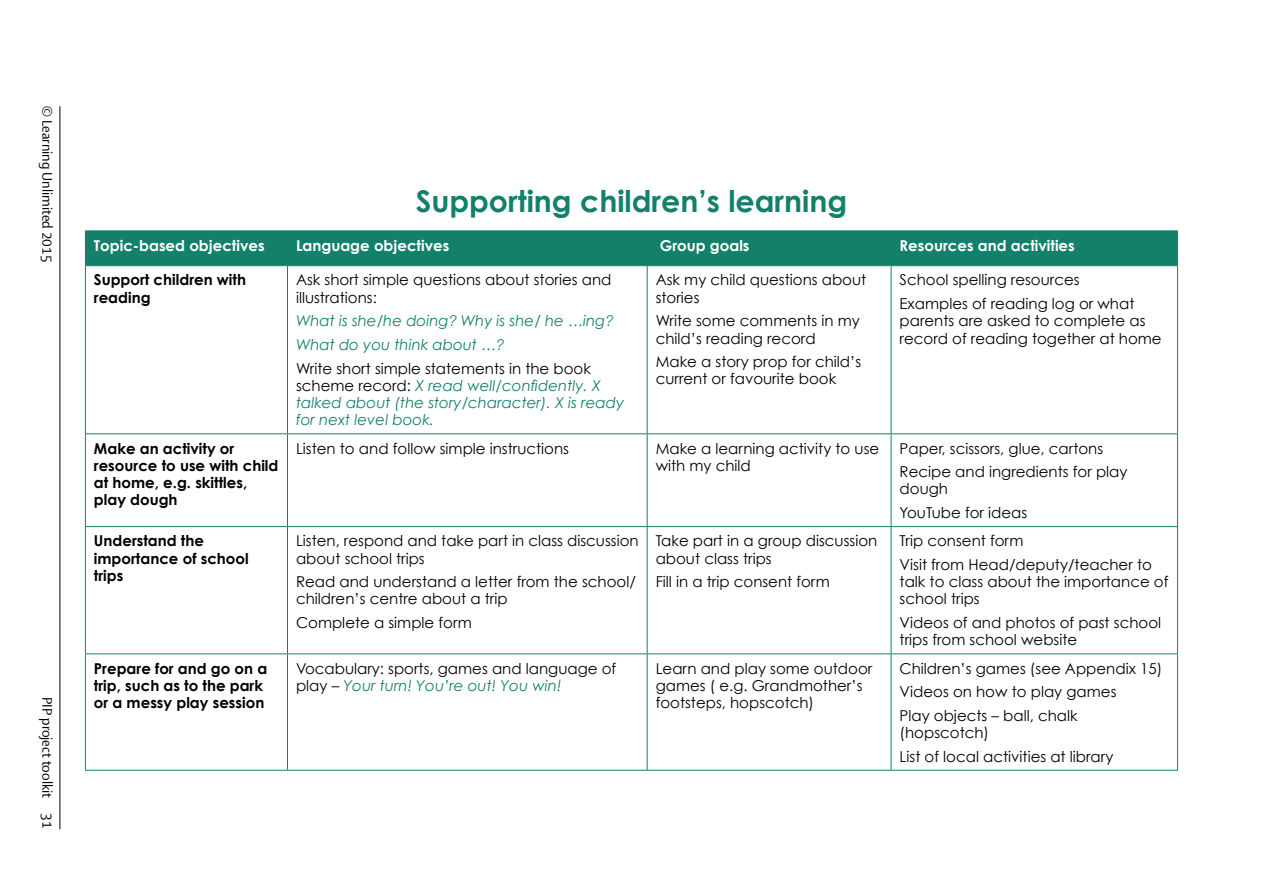
<style>
.page{position:relative;width:1263px;height:893px;background:#fff}
.page>*{position:absolute;margin:0;border:0;box-sizing:border-box;transform-origin:0 0}
.t1{font:700 30px "Century Gothic";color:#13806b}
.t2{font:15px/17.2px "Century Gothic";color:#000}
.t3{font:700 15px/17.2px "Century Gothic";color:#000}
.t4{font:italic 15px/23.7px "Century Gothic";color:#13806b}
.t5{font:700 15px "Century Gothic";color:#fff}
.t6{font:15px "Shaker R";color:#000}
.s1{font-family:"Helvetica Neue LT Std";font-weight:300}
.s2{font-style:normal;color:#000}
.s3{font-style:italic;color:#13806b}
</style>
<div class="page">
<hr style="left:60px;top:106px;width:1px;height:723px;background:#000">
<div style="left:86px;top:231px;width:1091px;height:34px;background:#13806b"></div>
<svg style="left:86px;top:266px;width:1091px;height:504px"></svg>
<hr style="left:287px;top:231px;width:1px;height:34px;background:#13806b">
<hr style="left:647px;top:231px;width:1px;height:34px;background:#13806b">
<hr style="left:891px;top:231px;width:1px;height:34px;background:#13806b">
<hr style="left:85px;top:265px;width:202px;height:1px;background:#13806b">
<hr style="left:287px;top:265px;width:360px;height:1px;background:#13806b">
<hr style="left:287px;top:266px;width:1px;height:167px;background:#13806b">
<hr style="left:647px;top:265px;width:244px;height:1px;background:#13806b">
<hr style="left:647px;top:266px;width:1px;height:167px;background:#13806b">
<hr style="left:891px;top:265px;width:287px;height:1px;background:#13806b">
<hr style="left:891px;top:266px;width:1px;height:167px;background:#13806b">
<hr style="left:85px;top:433px;width:202px;height:1px;background:#13806b">
<hr style="left:287px;top:433px;width:360px;height:1px;background:#13806b">
<hr style="left:287px;top:434px;width:1px;height:92px;background:#13806b">
<hr style="left:647px;top:433px;width:244px;height:1px;background:#13806b">
<hr style="left:647px;top:434px;width:1px;height:92px;background:#13806b">
<hr style="left:891px;top:433px;width:287px;height:1px;background:#13806b">
<hr style="left:891px;top:434px;width:1px;height:92px;background:#13806b">
<hr style="left:85px;top:526px;width:202px;height:1px;background:#13806b">
<hr style="left:287px;top:526px;width:360px;height:1px;background:#13806b">
<hr style="left:287px;top:527px;width:1px;height:126px;background:#13806b">
<hr style="left:647px;top:526px;width:244px;height:1px;background:#13806b">
<hr style="left:647px;top:527px;width:1px;height:126px;background:#13806b">
<hr style="left:891px;top:526px;width:287px;height:1px;background:#13806b">
<hr style="left:891px;top:527px;width:1px;height:126px;background:#13806b">
<hr style="left:85px;top:653px;width:202px;height:1px;background:#13806b">
<hr style="left:287px;top:653px;width:360px;height:1px;background:#13806b">
<hr style="left:287px;top:654px;width:1px;height:116px;background:#13806b">
<hr style="left:647px;top:653px;width:244px;height:1px;background:#13806b">
<hr style="left:647px;top:654px;width:1px;height:116px;background:#13806b">
<hr style="left:891px;top:653px;width:287px;height:1px;background:#13806b">
<hr style="left:891px;top:654px;width:1px;height:116px;background:#13806b">
<hr style="left:85px;top:230px;width:202px;height:1px;background:#13806b">
<hr style="left:85px;top:231px;width:1px;height:34px;background:#13806b">
<hr style="left:287px;top:230px;width:360px;height:1px;background:#13806b">
<hr style="left:647px;top:230px;width:244px;height:1px;background:#13806b">
<hr style="left:891px;top:230px;width:287px;height:1px;background:#13806b">
<hr style="left:1177px;top:231px;width:1px;height:34px;background:#13806b">
<hr style="left:85px;top:266px;width:1px;height:167px;background:#13806b">
<hr style="left:1177px;top:266px;width:1px;height:167px;background:#13806b">
<hr style="left:85px;top:434px;width:1px;height:92px;background:#13806b">
<hr style="left:1177px;top:434px;width:1px;height:92px;background:#13806b">
<hr style="left:85px;top:527px;width:1px;height:126px;background:#13806b">
<hr style="left:1177px;top:527px;width:1px;height:126px;background:#13806b">
<hr style="left:85px;top:654px;width:1px;height:116px;background:#13806b">
<hr style="left:1177px;top:654px;width:1px;height:116px;background:#13806b">
<hr style="left:85px;top:770px;width:202px;height:1px;background:#13806b">
<hr style="left:287px;top:770px;width:360px;height:1px;background:#13806b">
<hr style="left:647px;top:770px;width:244px;height:1px;background:#13806b">
<hr style="left:891px;top:770px;width:287px;height:1px;background:#13806b">
<p class="t6" style="left:55px;top:106px;width:158px;rotate:90deg">© Learning Unlimited 2015</p>
<p class="t6" style="left:55px;top:697px;width:133px;rotate:90deg">PIP project toolkit 31</p>
<h1 class="t1" style="left:416px;top:182px;width:433px">Supporting children’s learning</h1>
<p class="t5" style="left:94px;top:236px;width:172px">Topic-based objectives</p>
<p class="t5" style="left:296px;top:236px;width:155px">Language objectives</p>
<p class="t5" style="left:660px;top:236px;width:91px">Group goals</p>
<p class="t5" style="left:899px;top:236px;width:177px">Resources and activities</p>
<p class="t3" style="left:94px;top:271px;width:154px">Support children with reading</p>
<p class="t2" style="left:296px;top:271px;width:317px">Ask short simple questions about stories and illustrations:</p>
<p class="t4" style="left:296px;top:309px;width:319px">What is she/he doing<span class="s1">?</span> Why is she/ he …ing<span class="s1">?<br></span>What do you think about …<span class="s1">?<br></span><span class="s2">Write short simple statements in the book</span></p>
<p class="t4" style="left:296px;top:377px;width:330px;line-height:17.2px"><span class="s2">scheme record:</span> X read well/confidently. X talked about (the story/character). X is ready for next level book.</p>
<p class="t2" style="left:656px;top:271px;width:212px">Ask my child questions about stories</p>
<p class="t2" style="left:656px;top:312px;width:206px">Write some comments in my child’s reading record</p>
<p class="t2" style="left:656px;top:353px;width:207px">Make a story prop for child’s current or favourite book</p>
<p class="t2" style="left:899px;top:268px;width:236px;line-height:23.7px">School spelling resources<br>Examples of reading log or what</p>
<p class="t2" style="left:899px;top:312px;width:264px">parents are asked to complete as record of reading together at home</p>
<p class="t3" style="left:94px;top:439px;width:186px">Make an activity or resource to use with child at home, e.g. skittles, play dough</p>
<p class="t2" style="left:296px;top:439px;width:275px">Listen to and follow simple instructions</p>
<p class="t2" style="left:656px;top:439px;width:225px">Make a learning activity to use with my child</p>
<p class="t2" style="left:899px;top:436px;width:229px;line-height:23.7px">Paper, scissors, glue, cartons<br>Recipe and ingredients for play</p>
<p class="t2" style="left:899px;top:477px;width:129px;line-height:23.7px">dough<br>YouTube for ideas</p>
<p class="t3" style="left:94px;top:532px;width:156px">Understand the importance of school trips</p>
<p class="t2" style="left:296px;top:532px;width:344px">Listen, respond and take part in class discussion about school trips</p>
<p class="t2" style="left:296px;top:573px;width:341px">Read and understand a letter from the school/ children’s centre about a trip</p>
<p class="t2" style="left:296px;top:614px;width:178px">Complete a simple form</p>
<p class="t2" style="left:656px;top:532px;width:223px">Take part in a group discussion about class trips</p>
<p class="t2" style="left:656px;top:573px;width:176px">Fill in a trip consent form</p>
<p class="t2" style="left:899px;top:529px;width:254px;line-height:23.7px">Trip consent form<br>Visit from Head/deputy/teacher to</p>
<p class="t2" style="left:899px;top:573px;width:270px">talk to class about the importance of school trips</p>
<p class="t2" style="left:899px;top:614px;width:263px">Videos of and photos of past school trips from school website</p>
<p class="t3" style="left:94px;top:659px;width:175px">Prepare for and go on a trip, such as to the park or a messy play session</p>
<p class="t2" style="left:296px;top:659px;width:322px">Vocabulary: sports, games and language of play – <span class="s3">Your turn! You’re out! You win!</span></p>
<p class="t2" style="left:656px;top:659px;width:218px">Learn and play some outdoor games ( e.g. Grandmother’s footsteps, hopscotch)</p>
<p class="t2" style="left:899px;top:656px;width:264px;line-height:23.7px">Children’s games (see Appendix 15)<br>Videos on how to play games<br>Play objects – ball, chalk</p>
<p class="t2" style="left:899px;top:721px;width:215px;line-height:23.7px">(hopscotch)<br>List of local activities at library</p>
</div>
